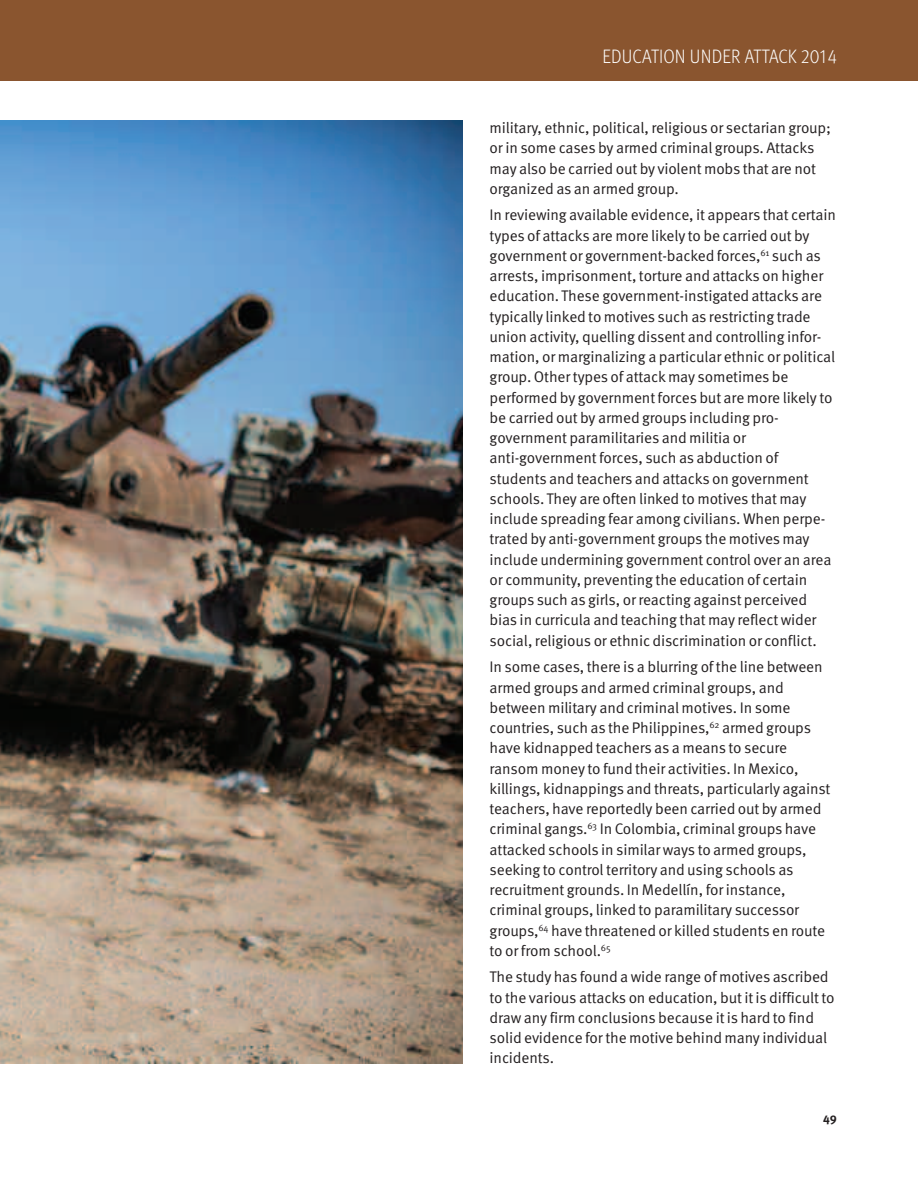
<style>
.page{position:relative;width:918px;height:1188px;background:#fff}
.page>*{position:absolute;margin:0;border:0;box-sizing:border-box;transform-origin:0 0}
.t1{font:300 19.5px "Meta Pro";letter-spacing:.01em;color:#fff;scale:.9 1}
.t2{font:15.3px/20.2px "Meta Pro Norm";letter-spacing:-.01em;color:#231f20}
.t3{font:700 12.3px "Meta Pro";color:#231f20}
</style>
<div class="page">
<div style="left:0;top:0;width:918px;height:81px;background:#8a552f"></div>
<hr style="left:0;top:0;width:1px;height:81px;background:#0c0707">
<img style="left:0;top:120px;width:463px;height:944px">
<p class="t1" style="left:602px;top:49px;width:262px">EDUCATION UNDER ATTACK 2014</p>
<p class="t2" style="left:490px;top:119px;width:343px">military, ethnic, political, religious or sectarian group; or in some cases by armed criminal groups. Attacks may also be carried out by violent mobs that are not organized as an armed group.</p>
<p class="t2" style="left:490px;top:206px;width:348px">In reviewing available evidence, it appears that certain types of attacks are more likely to be carried out by government or government-backed forces,<sup>61</sup> such as arrests, imprisonment, torture and attacks on higher education. These government-instigated attacks are typically linked to motives such as restricting trade union activity, quelling dissent and controlling infor&shy;mation, or marginalizing a particular ethnic or political group. Other types of attack may sometimes be performed by government forces but are more likely to be carried out by armed groups including pro&shy;government paramilitaries and militia or anti-government forces, such as abduction of students and teachers and attacks on government schools. They are often linked to motives that may include spreading fear among civilians. When perpe&shy;trated by anti-government groups the motives may include undermining government control over an area or community, preventing the education of certain groups such as girls, or reacting against perceived bias in curricula and teaching that may reflect wider social, religious or ethnic discrimination or conflict.</p>
<p class="t2" style="left:490px;top:658px;width:342px">In some cases, there is a blurring of the line between armed groups and armed criminal groups, and between military and criminal motives. In some countries, such as the Philippines,<sup>62</sup> armed groups have kidnapped teachers as a means to secure ransom money to fund their activities. In Mexico, killings, kidnappings and threats, particularly against teachers, have reportedly been carried out by armed criminal gangs.<sup>63</sup> In Colombia, criminal groups have attacked schools in similar ways to armed groups, seeking to control territory and using schools as recruitment grounds. In Medellín, for instance, criminal groups, linked to paramilitary successor groups,<sup>64</sup> have threatened or killed students en route to or from school.<sup>65</sup></p>
<p class="t2" style="left:490px;top:968px;width:346px">The study has found a wide range of motives ascribed to the various attacks on education, but it is difficult to draw any firm conclusions because it is hard to find solid evidence for the motive behind many individual incidents.</p>
<p class="t3" style="left:823px;top:1113px;width:15px">49</p>
</div>
